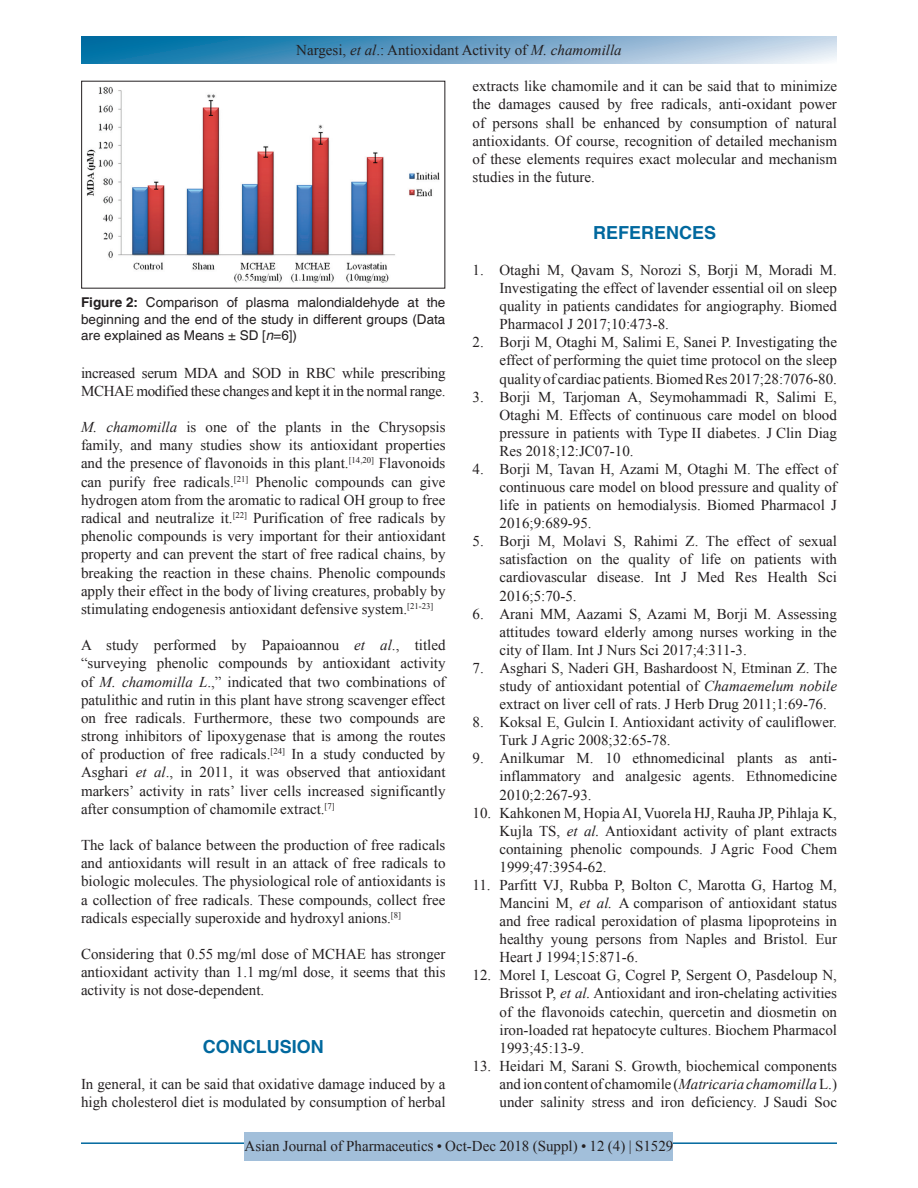
<style>
.page{position:relative;width:918px;height:1188px;background:#fff}
.page>*{position:absolute;margin:0;border:0;box-sizing:border-box;transform-origin:0 0}
.t1{font:700 18px "Helvetica";color:#00689e}
.REF{font:15px/18.1px "Times New Roman";color:#231f20;text-align:justify}
.TX{font:15px/18.1px "Times New Roman";color:#231f20;text-align:justify}
.TX-2{font:15px/18.1px "Times New Roman";letter-spacing:-.02em;color:#231f20}
.RF{font:15px "Times New Roman";color:#231f20}
.FGC{font:13.5px/16.5px "Helvetica";color:#231f20;text-align:justify}
.s1{font-style:italic}
.s2{font-weight:700}
</style>
<div class="page">
<svg style="left:81px;top:37px;width:756px;height:27px;background:#6ba4c8"></svg>
<hr style="left:81px;top:1142px;width:756px;height:2px;background:#00689e">
<div style="left:245px;top:1132px;width:428px;height:28px;background:#a2bfda"></div>
<img style="left:86px;top:86px;width:354px;height:197px">
<p class="TX" style="left:296px;top:41px;width:327px">Nargesi, <span class="s1">et al</span>.: Antioxidant Activity of <span class="s1">M. chamomilla</span></p>
<p class="FGC" style="left:81px;top:295px;width:366px"><span class="s2">Figure 2:</span> Comparison of plasma malondialdehyde at the beginning and the end of the study in different groups (Data are explained as Means ± SD [<span class="s1">n</span>=6])</p>
<p class="TX-2" style="left:81px;top:363px;width:366px">increased serum MDA and SOD in RBC while prescribing<br>MCHAE modified these changes and kept it in the normal range.</p>
<p class="TX" style="left:81px;top:417px;width:366px"><span class="s1">M. chamomilla</span> is one of the plants in the Chrysopsis family, and many studies show its antioxidant properties and the presence of flavonoids in this plant.<sup>[14,20]</sup> Flavonoids can purify free radicals.<sup>[21]</sup> Phenolic compounds can give hydrogen atom from the aromatic to radical OH group to free radical and neutralize it.<sup>[22]</sup> Purification of free radicals by phenolic compounds is very important for their antioxidant property and can prevent the start of free radical chains, by breaking the reaction in these chains. Phenolic compounds apply their effect in the body of living creatures, probably by stimulating endogenesis antioxidant defensive system.<sup>[21-23]</sup></p>
<p class="TX" style="left:81px;top:636px;width:366px">A study performed by Papaioannou <span class="s1">et al</span>., titled “surveying phenolic compounds by antioxidant activity of <span class="s1">M. chamomilla L</span>.,” indicated that two combinations of patulithic and rutin in this plant have strong scavenger effect on free radicals. Furthermore, these two compounds are strong inhibitors of lipoxygenase that is among the routes of production of free radicals.<sup>[24]</sup> In a study conducted by Asghari <span class="s1">et al</span>., in 2011, it was observed that antioxidant markers’ activity in rats’ liver cells increased significantly after consumption of chamomile extract.<sup>[7]</sup></p>
<p class="TX" style="left:81px;top:835px;width:366px">The lack of balance between the production of free radicals and antioxidants will result in an attack of free radicals to biologic molecules. The physiological role of antioxidants is a collection of free radicals. These compounds, collect free radicals especially superoxide and hydroxyl anions.<sup>[8]</sup></p>
<p class="TX" style="left:81px;top:944px;width:366px">Considering that 0.55 mg/ml dose of MCHAE has stronger antioxidant activity than 1.1 mg/ml dose, it seems that this activity is not dose-dependent.</p>
<h1 class="t1" style="left:203px;top:1035px;width:122px">CONCLUSION</h1>
<p class="TX" style="left:81px;top:1074px;width:366px">In general, it can be said that oxidative damage induced by a high cholesterol diet is modulated by consumption of herbal</p>
<p class="TX" style="left:472px;top:77px;width:366px">extracts like chamomile and it can be said that to minimize the damages caused by free radicals, anti-oxidant power of persons shall be enhanced by consumption of natural antioxidants. Of course, recognition of detailed mechanism of these elements requires exact molecular and mechanism studies in the future.</p>
<h1 class="t1" style="left:593px;top:222px;width:125px">REFERENCES</h1>
<p class="REF" style="left:500px;top:260px;width:339px;text-indent:-27px">1. Otaghi M, Qavam S, Norozi S, Borji M, Moradi M.<br>Investigating the effect of lavender essential oil on sleep quality in patients candidates for angiography. Biomed Pharmacol J 2017;10:473-8.</p>
<p class="REF" style="left:500px;top:333px;width:339px;text-indent:-27px">2. Borji M, Otaghi M, Salimi E, Sanei P. Investigating the effect of performing the quiet time protocol on the sleep quality of cardiac patients. Biomed Res 2017;28:7076-80.</p>
<p class="REF" style="left:500px;top:387px;width:339px;text-indent:-27px">3. Borji M, Tarjoman A, Seymohammadi R, Salimi E, Otaghi M. Effects of continuous care model on blood pressure in patients with Type II diabetes. J Clin Diag Res 2018;12:JC07-10.</p>
<p class="REF" style="left:500px;top:459px;width:339px;text-indent:-27px">4. Borji M, Tavan H, Azami M, Otaghi M. The effect of continuous care model on blood pressure and quality of life in patients on hemodialysis. Biomed Pharmacol J 2016;9:689-95.</p>
<p class="REF" style="left:500px;top:532px;width:339px;text-indent:-27px">5. Borji M, Molavi S, Rahimi Z. The effect of sexual satisfaction on the quality of life on patients with cardiovascular disease. Int J Med Res Health Sci 2016;5:70-5.</p>
<p class="REF" style="left:500px;top:604px;width:339px;text-indent:-27px">6. Arani MM, Aazami S, Azami M, Borji M. Assessing attitudes toward elderly among nurses working in the city of Ilam. Int J Nurs Sci 2017;4:311-3.</p>
<p class="REF" style="left:500px;top:658px;width:339px;text-indent:-27px">7. Asghari S, Naderi GH, Bashardoost N, Etminan Z. The study of antioxidant potential of <span class="s1">Chamaemelum nobile </span>extract on liver cell of rats. J Herb Drug 2011;1:69-76.</p>
<p class="REF" style="left:500px;top:713px;width:339px;text-indent:-27px">8. Koksal E, Gulcin I. Antioxidant activity of cauliflower.<br>Turk J Agric 2008;32:65-78.</p>
<p class="REF" style="left:500px;top:749px;width:339px;text-indent:-27px">9. Anilkumar M. 10 ethnomedicinal plants as anti&shy;inflammatory and analgesic agents. Ethnomedicine 2010;2:267-93.</p>
<p class="REF" style="left:500px;top:803px;width:339px;text-indent:-27px">10. Kahkonen M, Hopia AI, Vuorela HJ, Rauha JP, Pihlaja K, Kujla TS, <span class="s1">et al.</span> Antioxidant activity of plant extracts containing phenolic compounds. J Agric Food Chem 1999;47:3954-62.</p>
<p class="REF" style="left:500px;top:875px;width:339px;text-indent:-27px">11. Parfitt VJ, Rubba P, Bolton C, Marotta G, Hartog M, Mancini M, <span class="s1">et al.</span> A comparison of antioxidant status and free radical peroxidation of plasma lipoproteins in healthy young persons from Naples and Bristol. Eur Heart J 1994;15:871-6.</p>
<p class="REF" style="left:500px;top:966px;width:339px;text-indent:-27px">12. Morel I, Lescoat G, Cogrel P, Sergent O, Pasdeloup N, Brissot P, <span class="s1">et al.</span> Antioxidant and iron-chelating activities of the flavonoids catechin, quercetin and diosmetin on iron-loaded rat hepatocyte cultures. Biochem Pharmacol 1993;45:13-9.</p>
<p class="REF" style="left:500px;top:1056px;width:339px;text-indent:-27px">13. Heidari M, Sarani S. Growth, biochemical components and ion content of chamomile (<span class="s1">Matricaria chamomilla</span> L.) under salinity stress and iron deficiency. J Saudi Soc</p>
<p class="RF" style="left:245px;top:1136px;width:430px">Asian Journal of Pharmaceutics • Oct-Dec 2018 (Suppl) • 12 (4) | S1529</p>
</div>
